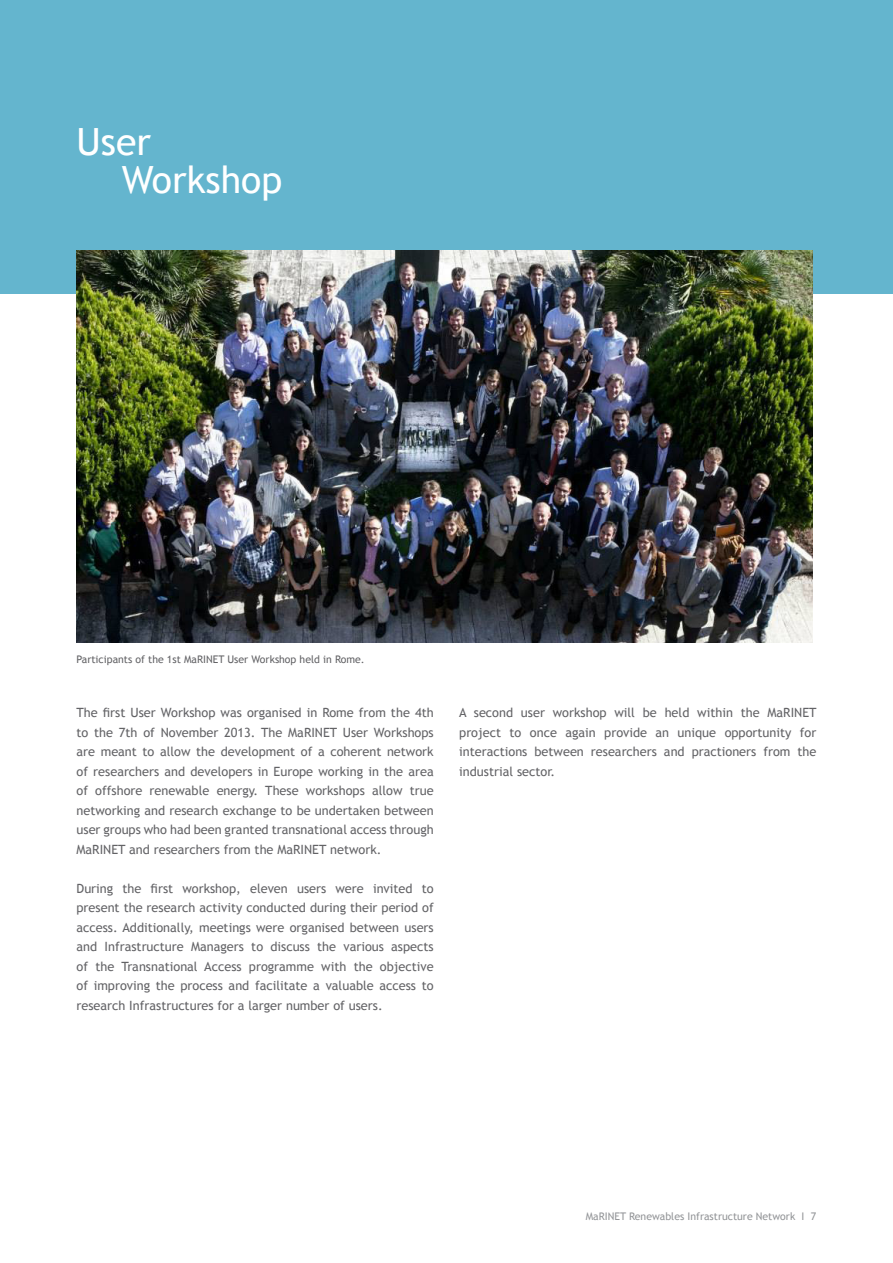
<style>
.page{position:relative;width:893px;height:1263px;background:#fff}
.page>*{position:absolute;margin:0;border:0;box-sizing:border-box;transform-origin:0 0}
.t1{font:37.5px/37.5px "Trebuchet MS";color:#fff}
.t2{font:12.75px/19.5px "Trebuchet MS";color:#636366;text-align:justify}
.t3{font:10.5px "Trebuchet MS";color:#636366}
.t4{font:10.5px "Trebuchet MS";color:#939598}
</style>
<div class="page">
<div style="left:0;top:0;width:893px;height:293px;background:#64b5ce"></div>
<img style="left:77px;top:251px;width:735px;height:391px">
<h1 class="t1" style="left:122px;top:124px;width:162px;text-indent:-45px">User<br>Workshop</h1>
<p class="t3" style="left:77px;top:653px;width:290px">Participants of the 1st MaRINET User Workshop held in Rome.</p>
<p class="t2" style="left:77px;top:703px;width:359px">The first User Workshop was organised in Rome from the 4th to the 7th of November 2013. The MaRINET User Workshops are meant to allow the development of a coherent network of researchers and developers in Europe working in the area of offshore renewable energy. These workshops allow true networking and research exchange to be undertaken between user groups who had been granted transnational access through MaRINET and researchers from the MaRINET network.</p>
<p class="t2" style="left:77px;top:878px;width:359px">During the first workshop, eleven users were invited to present the research activity conducted during their period of access. Additionally, meetings were organised between users and Infrastructure Managers to discuss the various aspects of the Transnational Access programme with the objective of improving the process and facilitate a valuable access to research Infrastructures for a larger number of users.</p>
<p class="t2" style="left:459px;top:703px;width:359px">A second user workshop will be held within the MaRINET project to once again provide an unique opportunity for interactions between researchers and practioners from the industrial sector.</p>
<p class="t4" style="left:586px;top:1210px;width:232px">MaRINET Renewables Infrastructure Network I 7</p>
</div>
